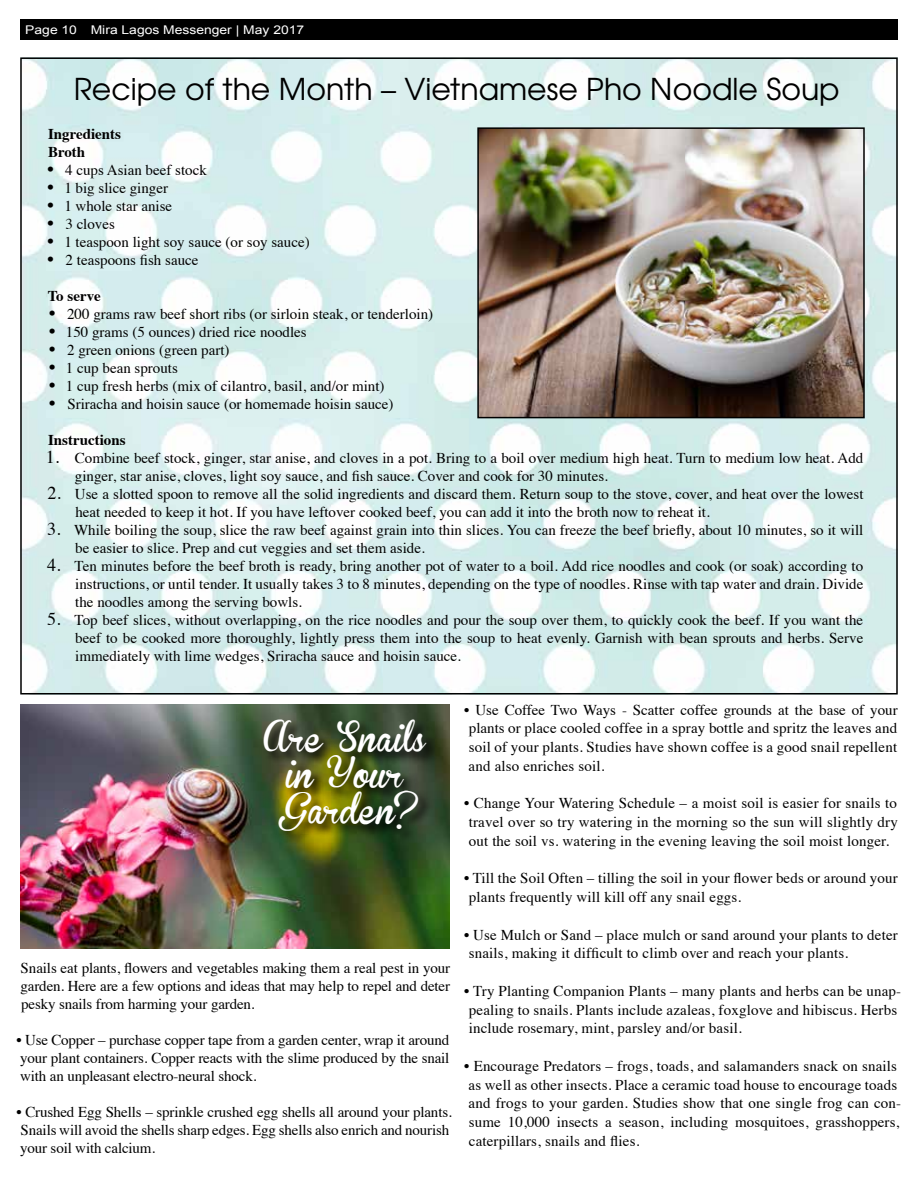
<style>
.page{position:relative;width:918px;height:1188px;background:#fff}
.page>*{position:absolute;margin:0;border:0;box-sizing:border-box;transform-origin:0 0}
.t1{font:30px "Te X Gyre Adventor";color:#000}
.t2{font:30px/36px "Brannboll Fet";color:#fff;text-align:center}
.t3{font:15px/18px "Times";color:#000}
.t4{font:700 15px/18px "Times";color:#000}
.t5{font:12px "Arial";color:#fff;scale:1.16 1}
.s1{font-size:18px}
</style>
<div class="page">
<div style="left:20px;top:20px;width:878px;height:20px;background:#000"></div>
<img style="left:20px;top:60px;width:878px;height:635px">
<img style="left:480px;top:130px;width:382px;height:285px">
<div style="left:477px;top:127px;width:388px;height:291px;border:2px solid #000"></div>
<img style="left:20px;top:704px;width:430px;height:244px">
<svg style="left:263px;top:718px;width:177px;height:126px;background:#434d1d"></svg>
<p class="t5" style="left:25px;top:22px;width:242px">Page 10 Mira Lagos Messenger | May 2017</p>
<h1 class="t1" style="left:74px;top:65px;width:767px">Recipe of the Month – Vietnamese Pho Noodle Soup</h1>
<p class="t4" style="left:48px;top:124px;width:75px">Ingredients<br>Broth</p>
<p class="t3" style="left:48px;top:160px;width:161px"><span class="s1">•</span> 4 cups Asian beef stock</p>
<p class="t3" style="left:48px;top:178px;width:122px"><span class="s1">•</span> 1 big slice ginger</p>
<p class="t3" style="left:48px;top:196px;width:126px"><span class="s1">•</span> 1 whole star anise</p>
<p class="t3" style="left:48px;top:214px;width:69px"><span class="s1">•</span> 3 cloves</p>
<p class="t3" style="left:48px;top:232px;width:264px"><span class="s1">•</span> 1 teaspoon light soy sauce (or soy sauce)</p>
<p class="t3" style="left:48px;top:250px;width:152px"><span class="s1">•</span> 2 teaspoons fish sauce</p>
<p class="t4" style="left:48px;top:286px;width:55px">To serve</p>
<p class="t3" style="left:49px;top:304px;width:386px"><span class="s1">•</span> 200 grams raw beef short ribs (or sirloin steak, or tenderloin)</p>
<p class="t3" style="left:49px;top:322px;width:259px"><span class="s1">•</span> 150 grams (5 ounces) dried rice noodles</p>
<p class="t3" style="left:49px;top:340px;width:182px"><span class="s1">•</span> 2 green onions (green part)</p>
<p class="t3" style="left:49px;top:358px;width:130px"><span class="s1">•</span> 1 cup bean sprouts</p>
<p class="t3" style="left:49px;top:376px;width:337px"><span class="s1">•</span> 1 cup fresh herbs (mix of cilantro, basil, and/or mint)</p>
<p class="t3" style="left:49px;top:394px;width:346px"><span class="s1">•</span> Sriracha and hoisin sauce (or homemade hoisin sauce)</p>
<p class="t4" style="left:48px;top:430px;width:79px">Instructions</p>
<p class="t3" style="left:75px;top:448px;width:790px;text-indent:-29px"><span class="s1">1.</span> Combine beef stock, ginger, star anise, and cloves in a pot. Bring to a boil over medium high heat. Turn to medium low heat. Add ginger, star anise, cloves, light soy sauce, and fish sauce. Cover and cook for 30 minutes.</p>
<p class="t3" style="left:75px;top:484px;width:790px;text-indent:-28px"><span class="s1">2.</span> Use a slotted spoon to remove all the solid ingredients and discard them. Return soup to the stove, cover, and heat over the lowest heat needed to keep it hot. If you have leftover cooked beef, you can add it into the broth now to reheat it.</p>
<p class="t3" style="left:75px;top:520px;width:790px;text-indent:-28px"><span class="s1">3.</span> While boiling the soup, slice the raw beef against grain into thin slices. You can freeze the beef briefly, about 10 minutes, so it will be easier to slice. Prep and cut veggies and set them aside.</p>
<p class="t3" style="left:75px;top:556px;width:790px;text-align:justify;text-indent:-28px"><span class="s1">4.</span> Ten minutes before the beef broth is ready, bring another pot of water to a boil. Add rice noodles and cook (or soak) according to instructions, or until tender. It usually takes 3 to 8 minutes, depending on the type of noodles. Rinse with tap water and drain. Divide the noodles among the serving bowls.</p>
<p class="t3" style="left:75px;top:610px;width:790px;text-align:justify;text-indent:-28px"><span class="s1">5.</span> Top beef slices, without overlapping, on the rice noodles and pour the soup over them, to quickly cook the beef. If you want the beef to be cooked more thoroughly, lightly press them into the soup to heat evenly. Garnish with bean sprouts and herbs. Serve immediately with lime wedges, Sriracha sauce and hoisin sauce.</p>
<h1 class="t2" style="left:264px;top:721px;width:163px">Are Snails in Your<br>Garden?</h1>
<p class="t3" style="left:21px;top:958px;width:431px;text-align:justify">Snails eat plants, flowers and vegetables making them a real pest in your garden. Here are a few options and ideas that may help to repel and deter pesky snails from harming your garden.</p>
<p class="t3" style="left:16px;top:1030px;width:435px;text-align:justify">• Use Copper – purchase copper tape from a garden center, wrap it around your plant containers. Copper reacts with the slime produced by the snail with an unpleasant electro-neural shock.</p>
<p class="t3" style="left:16px;top:1102px;width:437px">• Crushed Egg Shells – sprinkle crushed egg shells all around your plants.<br>Snails will avoid the shells sharp edges. Egg shells also enrich and nourish your soil with calcium.</p>
<p class="t3" style="left:469px;top:700px;width:431px;line-height:18.5px;text-align:justify;text-indent:-5px">• Use Coffee Two Ways - Scatter coffee grounds at the base of your plants or place cooled coffee in a spray bottle and spritz the leaves and soil of your plants. Studies have shown coffee is a good snail repellent and also enriches soil.</p>
<p class="t3" style="left:464px;top:793px;width:435px;line-height:18.8px;text-align:center">• Change Your Watering Schedule – a moist soil is easier for snails to travel over so try watering in the morning so the sun will slightly dry out the soil vs. watering in the evening leaving the soil moist longer.</p>
<p class="t3" style="left:469px;top:868px;width:430px;line-height:18.8px;text-indent:-5px">• Till the Soil Often – tilling the soil in your flower beds or around your plants frequently will kill off any snail eggs.</p>
<p class="t3" style="left:469px;top:924px;width:430px;line-height:18.8px;text-indent:-5px">• Use Mulch or Sand – place mulch or sand around your plants to deter snails, making it difficult to climb over and reach your plants.</p>
<p class="t3" style="left:469px;top:980px;width:434px;line-height:18.8px;text-indent:-5px">• Try Planting Companion Plants – many plants and herbs can be unap&shy;pealing to snails. Plants include azaleas, foxglove and hibiscus. Herbs include rosemary, mint, parsley and/or basil.</p>
<p class="t3" style="left:469px;top:1055px;width:434px;line-height:18.8px;text-indent:-5px">• Encourage Predators – frogs, toads, and salamanders snack on snails as well as other insects. Place a ceramic toad house to encourage toads and frogs to your garden. Studies show that one single frog can con&shy;sume 10,000 insects a season, including mosquitoes, grasshoppers, caterpillars, snails and flies.</p>
</div>
